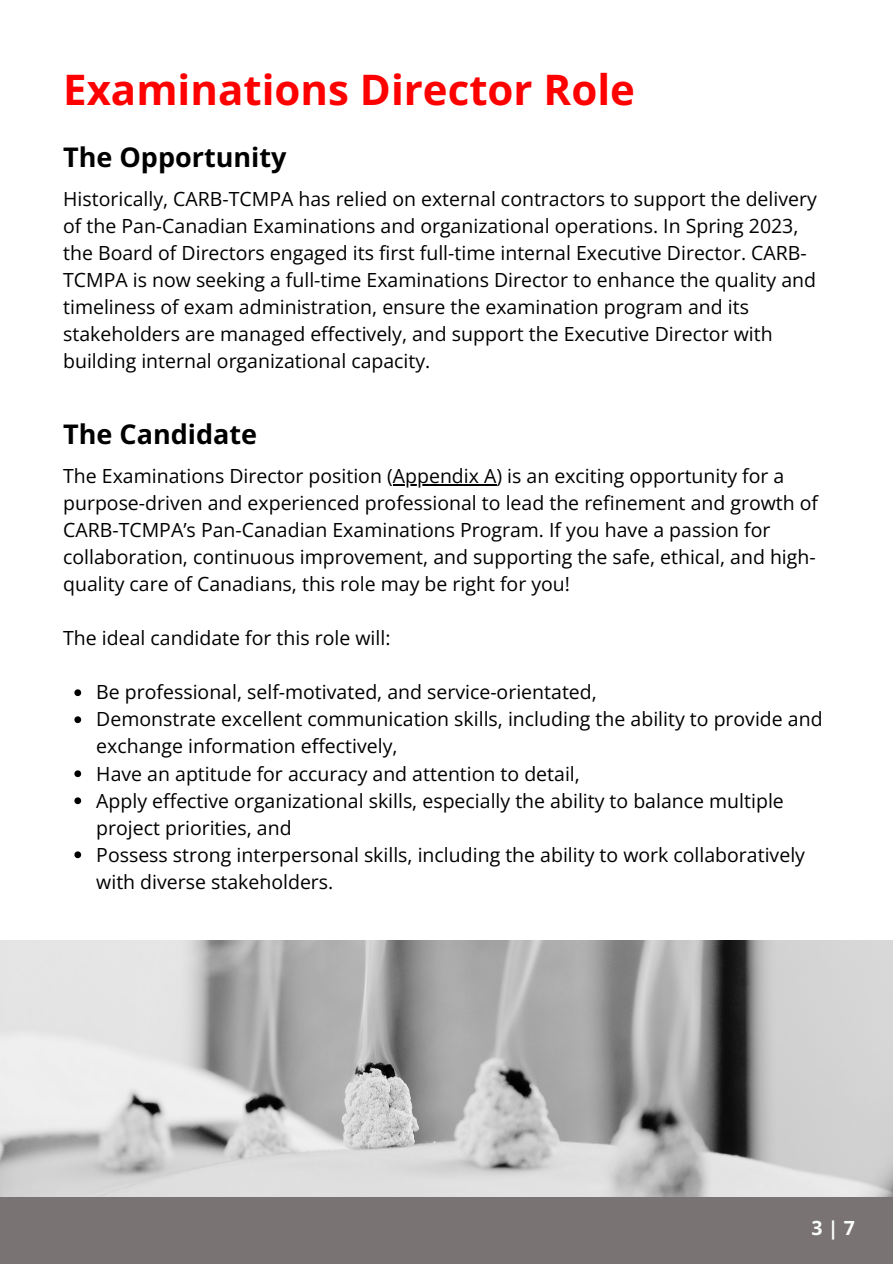
<style>
.page{position:relative;width:893px;height:1264px;background:#fff}
.page>*{position:absolute;margin:0;border:0;box-sizing:border-box;transform-origin:0 0}
.t1{font:700 42px "Open Sans";color:#fe0000}
.t2{font:700 27px "Open Sans";color:#000}
.t3{font:19.5px/27px "Open Sans";color:#000}
.t4{font:700 19.5px "Open Sans";color:#fafbfb}
</style>
<div class="page">
<img style="left:0;top:940px;width:892px;height:257px">
<div style="left:0;top:1197px;width:892px;height:66px;background:#797373"></div>
<hr style="left:393px;top:484px;width:103px;height:1px;background:#000">
<svg style="left:74px;top:689px;width:7px;height:7px"></svg>
<svg style="left:74px;top:716px;width:7px;height:7px"></svg>
<svg style="left:74px;top:770px;width:7px;height:7px"></svg>
<svg style="left:74px;top:797px;width:7px;height:7px"></svg>
<svg style="left:74px;top:851px;width:7px;height:7px"></svg>
<p class="t1" style="left:63px;top:60px;width:573px">Examinations Director Role</p>
<p class="t2" style="left:63px;top:138px;width:225px">The Opportunity</p>
<p class="t3" style="left:63px;top:185px;width:755px">Historically, CARB-TCMPA has relied on external contractors to support the delivery of the Pan-Canadian Examinations and organizational operations. In Spring 2023, the Board of Directors engaged its first full-time internal Executive Director. CARB-TCMPA is now seeking a full-time Examinations Director to enhance the quality and timeliness of exam administration, ensure the examination program and its stakeholders are managed effectively, and support the Executive Director with building internal organizational capacity.</p>
<p class="t2" style="left:63px;top:415px;width:195px">The Candidate</p>
<p class="t3" style="left:63px;top:462px;width:756px">The Examinations Director position (Appendix A) is an exciting opportunity for a purpose-driven and experienced professional to lead the refinement and growth of CARB-TCMPA’s Pan-Canadian Examinations Program. If you have a passion for collaboration, continuous improvement, and supporting the safe, ethical, and high&shy;quality care of Canadians, this role may be right for you!</p>
<p class="t3" style="left:63px;top:624px;width:329px">The ideal candidate for this role will:</p>
<p class="t3" style="left:96px;top:678px;width:502px">Be professional, self-motivated, and service-orientated,</p>
<p class="t3" style="left:96px;top:705px;width:727px">Demonstrate excellent communication skills, including the ability to provide and exchange information effectively,</p>
<p class="t3" style="left:96px;top:759px;width:485px">Have an aptitude for accuracy and attention to detail,</p>
<p class="t3" style="left:96px;top:786px;width:689px">Apply effective organizational skills, especially the ability to balance multiple project priorities, and</p>
<p class="t3" style="left:96px;top:840px;width:710px">Possess strong interpersonal skills, including the ability to work collaboratively with diverse stakeholders.</p>
<p class="t4" style="left:811px;top:1213px;width:45px">3|7</p>
</div>
